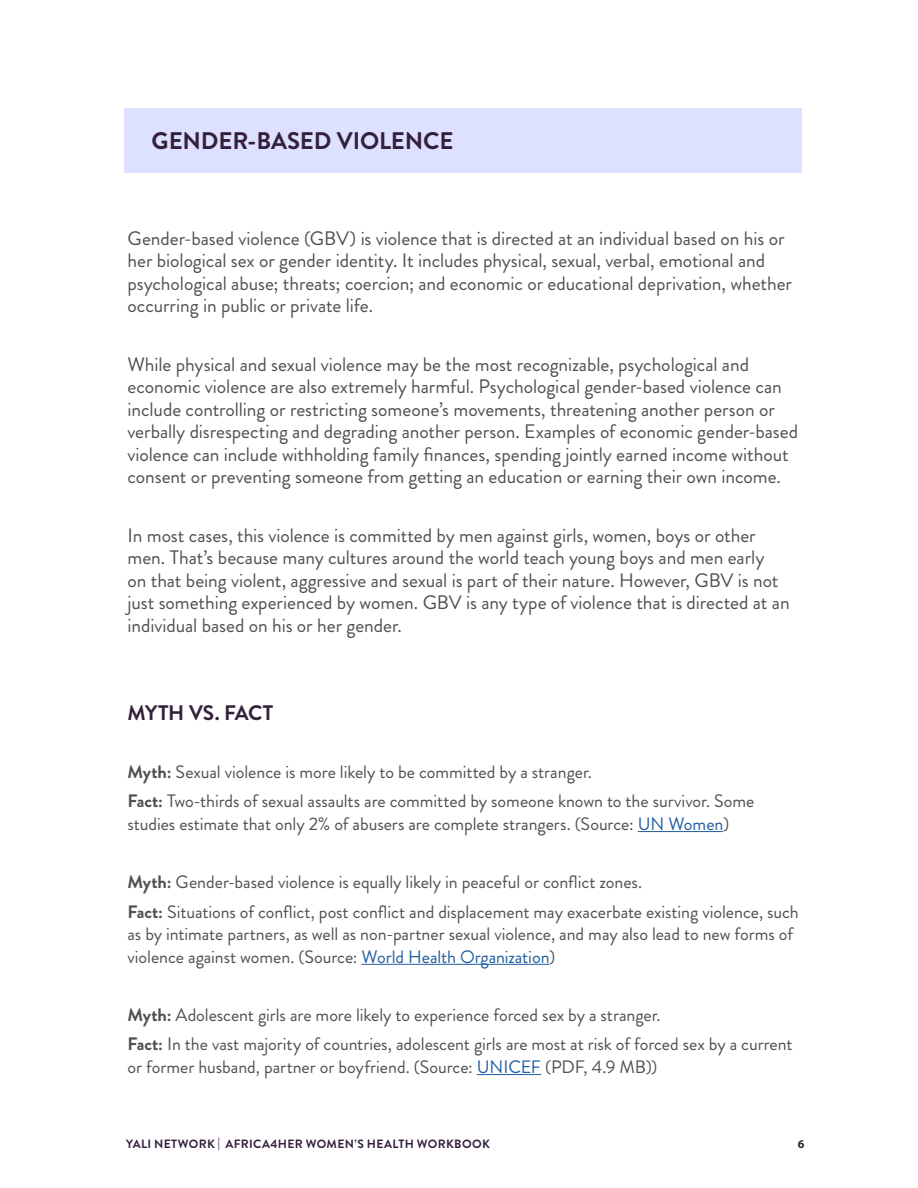
<style>
.page{position:relative;width:918px;height:1188px;background:#fff}
.page>*{position:absolute;margin:0;border:0;box-sizing:border-box;transform-origin:0 0}
.t1{font:700 24px "Brandon Grotesque";letter-spacing:-.005em;color:#33213b}
.t2{font:700 21px "Brandon Grotesque";letter-spacing:-.015em;color:#33213b}
.t3{font:19.5px/22.5px "Brandon Grotesque";letter-spacing:-.005em;color:#50504f}
.t4{font:18px/29.2px "Brandon Grotesque";letter-spacing:-.005em;color:#50504f}
.t5{font:700 12px "Brandon Grotesque";letter-spacing:.03em;color:#33213b}
.t6{font:700 12px "Myriad Pro";color:#33213b}
.s1{font-weight:700}
.s2{color:#215e9e}
</style>
<div class="page">
<hr style="left:638px;top:831px;width:85px;height:1px;background:#215e9e">
<hr style="left:362px;top:964px;width:187px;height:1px;background:#215e9e">
<hr style="left:477px;top:1074px;width:64px;height:1px;background:#215e9e">
<div style="left:124px;top:108px;width:678px;height:65px;background:#dee0ff"></div>
<p class="t1" style="left:152px;top:124px;width:303px">GENDER-BASED VIOLENCE</p>
<p class="t3" style="left:128px;top:227px;width:666px">Gender-based violence (GBV) is violence that is directed at an individual based on his or her biological sex or gender identity. It includes physical, sexual, verbal, emotional and psychological abuse; threats; coercion; and economic or educational deprivation, whether occurring in public or private life.</p>
<p class="t3" style="left:128px;top:353px;width:672px">While physical and sexual violence may be the most recognizable, psychological and economic violence are also extremely harmful. Psychological gender-based violence can include controlling or restricting someone’s movements, threatening another person or verbally disrespecting and degrading another person. Examples of economic gender-based violence can include withholding family finances, spending jointly earned income without consent or preventing someone from getting an education or earning their own income.</p>
<p class="t3" style="left:128px;top:524px;width:664px">In most cases, this violence is committed by men against girls, women, boys or other men. That’s because many cultures around the world teach young boys and men early<br>on that being violent, aggressive and sexual is part of their nature. However, GBV is not just something experienced by women. GBV is any type of violence that is directed at an individual based on his or her gender.</p>
<p class="t2" style="left:128px;top:698px;width:147px">MYTH VS. FACT</p>
<p class="t4" style="left:128px;top:757px;width:629px"><span class="s1">Myth:</span> Sexual violence is more likely to be committed by a stranger.<br><span class="s1">Fact:</span> Two-thirds of sexual assaults are committed by someone known to the survivor. Some</p>
<p class="t4" style="left:128px;top:809px;width:603px">studies estimate that only 2% of abusers are complete strangers. (Source: <span class="s2">UN Women</span>)</p>
<p class="t4" style="left:128px;top:868px;width:673px"><span class="s1">Myth:</span> Gender-based violence is equally likely in peaceful or conflict zones.<br><span class="s1">Fact:</span> Situations of conflict, post conflict and displacement may exacerbate existing violence, such</p>
<p class="t4" style="left:128px;top:923px;width:667px;line-height:22.5px">as by intimate partners, as well as non-partner sexual violence, and may also lead to new forms of violence against women. (Source: <span class="s2">World Health Organization</span>)</p>
<p class="t4" style="left:128px;top:1000px;width:667px"><span class="s1">Myth:</span> Adolescent girls are more likely to experience forced sex by a stranger.<br><span class="s1">Fact:</span> In the vast majority of countries, adolescent girls are most at risk of forced sex by a current</p>
<p class="t4" style="left:128px;top:1052px;width:531px">or former husband, partner or boyfriend. (Source: <span class="s2">UNICEF</span> (PDF, 4.9 MB))</p>
<p class="t5" style="left:126px;top:1135px;width:365px">YALI NETWORK | AFRICA4HER WOMEN’S HEALTH WORKBOOK</p>
<p class="t6" style="left:798px;top:1136px;width:8px">6</p>
</div>
